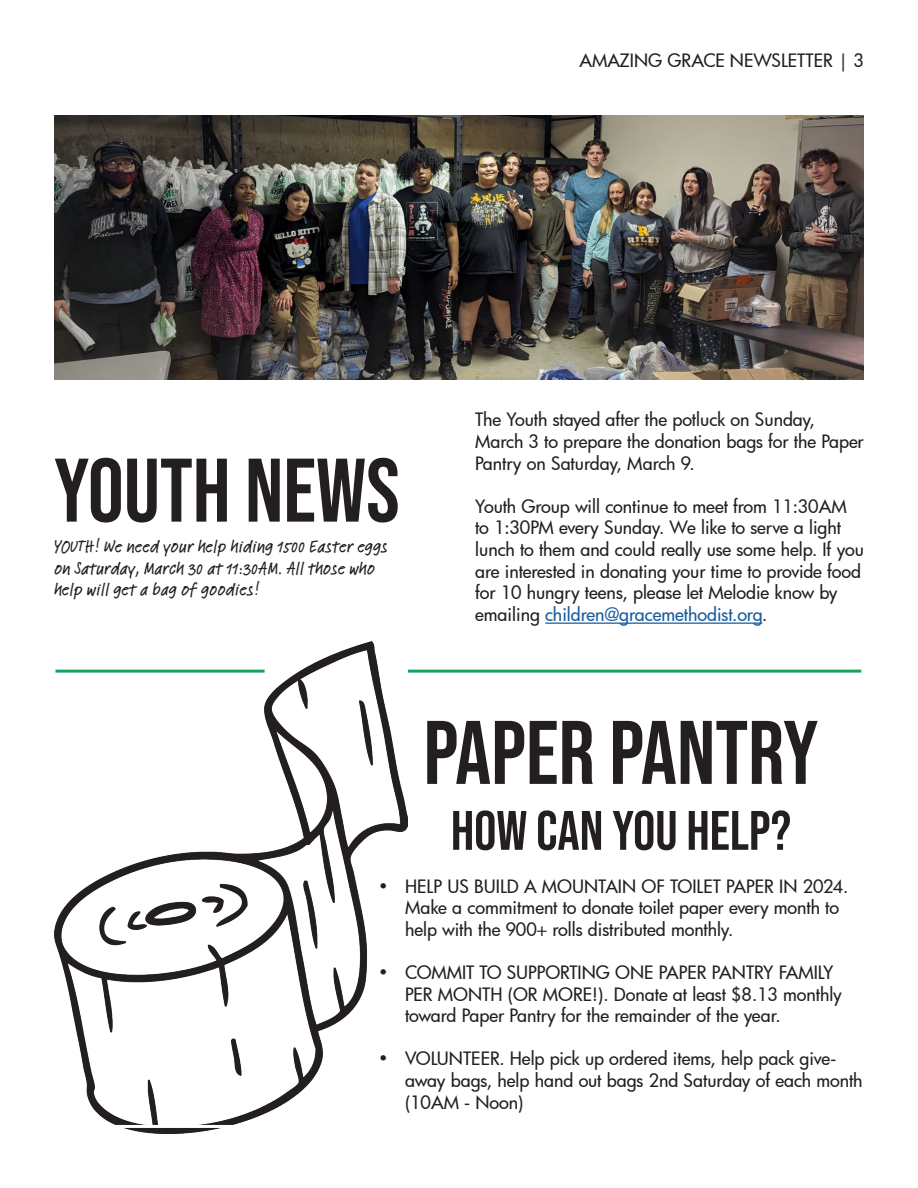
<style>
.page{position:relative;width:918px;height:1188px;background:#fff}
.page>*{position:absolute;margin:0;border:0;box-sizing:border-box;transform-origin:0 0}
.t1{font:90px "Bebas Neue";color:#231f20}
.t2{font:55.5px "Bebas Neue";color:#231f20}
.t3{font:500 18px/21.6px "Futura";letter-spacing:-.005em;color:#231f20}
.t4{font:500 18px/21.6px "Linotype Feltpen";color:#231f20}
.s1{color:#fff}
.s2{color:#175d9e}
</style>
<div class="page">
<img style="left:54px;top:642px;width:354px;height:492px">
<hr style="left:54px;top:1125px;width:244px;height:3px;background:#fff">
<hr style="left:408px;top:670px;width:453px;height:3px;background:#17a15c">
<hr style="left:56px;top:670px;width:209px;height:3px;background:#17a15c">
<hr style="left:545px;top:623px;width:217px;height:1px;background:#175d9e">
<img style="left:54px;top:116px;width:810px;height:263px">
<p class="t3" style="left:579px;top:49px;width:286px">AMAZING GRACE NEWSLET<span class="s1">TER</span> | 3</p>
<p class="t1" style="left:54px;top:440px;width:347px">YOUTH NEWS</p>
<p class="t4" style="left:54px;top:535px;width:335px">YOUTH! We need your help hiding 1500 Easter eggs on Saturday, March 30 at 11:30AM. All those who help will get a bag of goodies!</p>
<p class="t3" style="left:475px;top:409px;width:390px">The Youth stayed after the potluck on Sunday,<br>March 3 to prepare the donation bags for the Paper<br>Pantry on Saturday, March 9.</p>
<p class="t3" style="left:475px;top:495px;width:390px">Youth Group will continue to meet from 11:30AM to 1:30PM every Sunday. We like to serve a light lunch to them and could really use some help. If you are interested in donating your time to provide food for 10 hungry teens, please let Melodie know by emailing <span class="s2">children@gracemethodist.org</span>.</p>
<p class="t1" style="left:424px;top:702px;width:396px">PAPER PANTRY</p>
<p class="t2" style="left:451px;top:799px;width:342px">HOW CAN YOU HELP?</p>
<p class="t3" style="left:405px;top:875px;width:445px;text-indent:-27px">• HELP US BUILD A MOUNTAIN OF TOILET PAPER IN 2024.<br>Make a commitment to donate toilet paper every month to help with the 900+ rolls distributed monthly.</p>
<p class="t3" style="left:405px;top:961px;width:438px;text-indent:-27px">• COMMIT TO SUPPORTING ONE PAPER PANTRY FAMILY<br>PER MONTH (OR MORE!). Donate at least $8.13 monthly toward Paper Pantry for the remainder of the year.</p>
<p class="t3" style="left:405px;top:1048px;width:459px;text-indent:-27px">• VOLUNTEER. Help pick up ordered items, help pack give&shy;away bags, help hand out bags 2nd Saturday of each month (10AM - Noon)</p>
</div>
